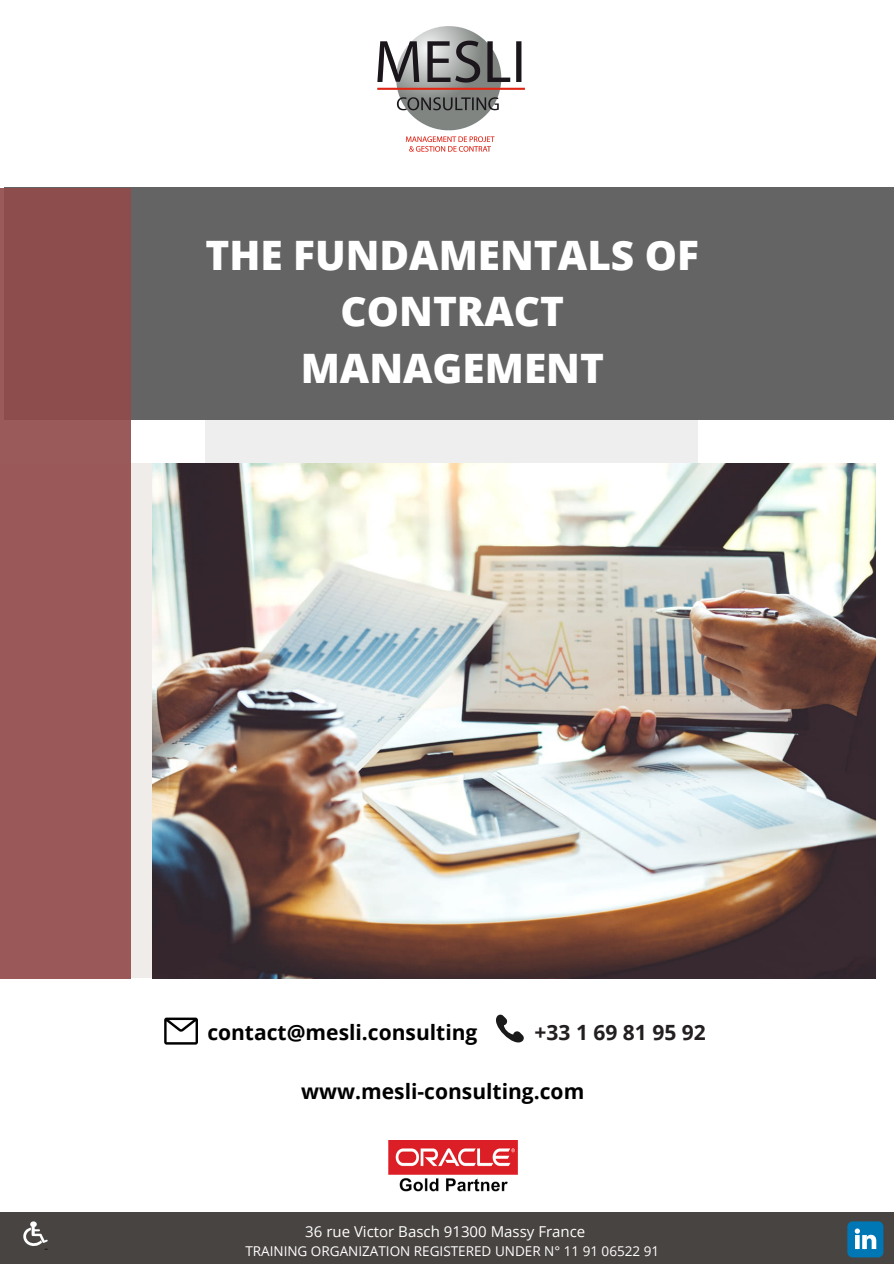
<style>
.page{position:relative;width:894px;height:1264px;background:#fff}
.page>*{position:absolute;margin:0;border:0;box-sizing:border-box;transform-origin:0 0}
.t1{font:800 40.5px/56.2px "Open Sans";color:#fff;text-align:center}
.t2{font:700 21px "Open Sans";color:#000}
.t3{font:700 21px "Open Sans";color:#231f20}
.t4{font:15px "Open Sans";color:#fff}
.t5{font:13.5px "Open Sans";color:#fff}
</style>
<div class="page">
<div style="left:4px;top:188px;width:889px;height:232px;background:#646464"></div>
<div style="left:205px;top:420px;width:492px;height:558px;background:#eee"></div>
<div style="left:0;top:1211px;width:893px;height:52px;background:#484441"></div>
<div style="left:0;top:463px;width:152px;height:515px;background:#efece9"></div>
<div style="left:0;top:188px;width:131px;height:790px;background:#9a5858"></div>
<img style="left:377px;top:26px;width:148px;height:126px">
<svg style="left:23px;top:1221px;width:25px;height:28px"></svg>
<svg style="left:847px;top:1221px;width:36px;height:36px"></svg>
<img style="left:388px;top:1140px;width:130px;height:51px">
<svg style="left:496px;top:1014px;width:28px;height:29px"></svg>
<svg style="left:164px;top:1017px;width:34px;height:27px"></svg>
<img style="left:152px;top:463px;width:723px;height:515px">
<p class="t1" style="left:205px;top:226px;width:495px">THE FUNDAMENTALS OF<br>CONTRACT<br>MANAGEMENT</p>
<p class="t2" style="left:207px;top:1017px;width:271px">contact@mesli.consulting</p>
<p class="t3" style="left:534px;top:1017px;width:173px">+33 1 69 81 95 92</p>
<p class="t2" style="left:301px;top:1076px;width:284px">www.mesli-consulting.com</p>
<p class="t4" style="left:305px;top:1220px;width:281px">36 rue Victor Basch 91300 Massy France</p>
<p class="t5" style="left:245px;top:1241px;width:415px">TRAINING ORGANIZATION REGISTERED UNDER N° 11 91 06522 91</p>
</div>
